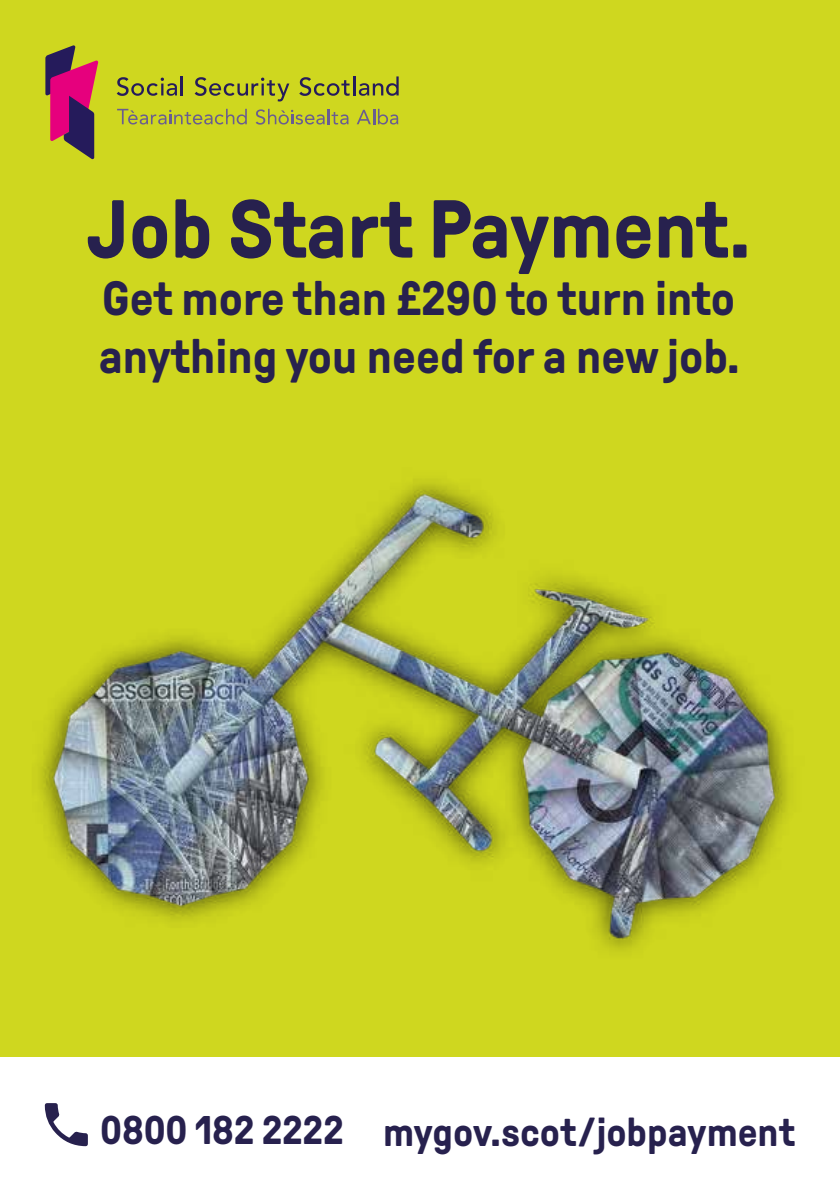
<style>
.page{position:relative;width:840px;height:1191px;background:#fff}
.page>*{position:absolute;margin:0;border:0;box-sizing:border-box;transform-origin:0 0}
.t1{font:700 82px "GT Pressura";color:#27214e}
.t2{font:700 48px/57.6px "GT Pressura";color:#27214e}
.t3{font:700 40px "GT Pressura";color:#27214e}
</style>
<div class="page">
<div style="left:0;top:0;width:839px;height:1056px;background:#cfd71f"></div>
<svg style="left:45px;top:1103px;width:43px;height:43px"></svg>
<svg style="left:45px;top:45px;width:53px;height:115px"></svg>
<svg style="left:117px;top:76px;width:66px;height:20px"></svg>
<svg style="left:194px;top:77px;width:95px;height:24px"></svg>
<svg style="left:299px;top:76px;width:99px;height:20px"></svg>
<svg style="left:357px;top:109px;width:41px;height:15px"></svg>
<svg style="left:117px;top:109px;width:130px;height:15px"></svg>
<svg style="left:255px;top:109px;width:93px;height:16px"></svg>
<img style="left:39px;top:482px;width:750px;height:469px">
<h1 class="t1" style="left:86px;top:185px;width:665px">Job Start Payment.</h1>
<p class="t2" style="left:99px;top:270px;width:642px">Get more than £290 to turn into anything you need for a new job.</p>
<p class="t3" style="left:100px;top:1108px;width:245px">0800 182 2222</p>
<p class="t3" style="left:383px;top:1110px;width:413px">mygov.scot/jobpayment</p>
</div>
